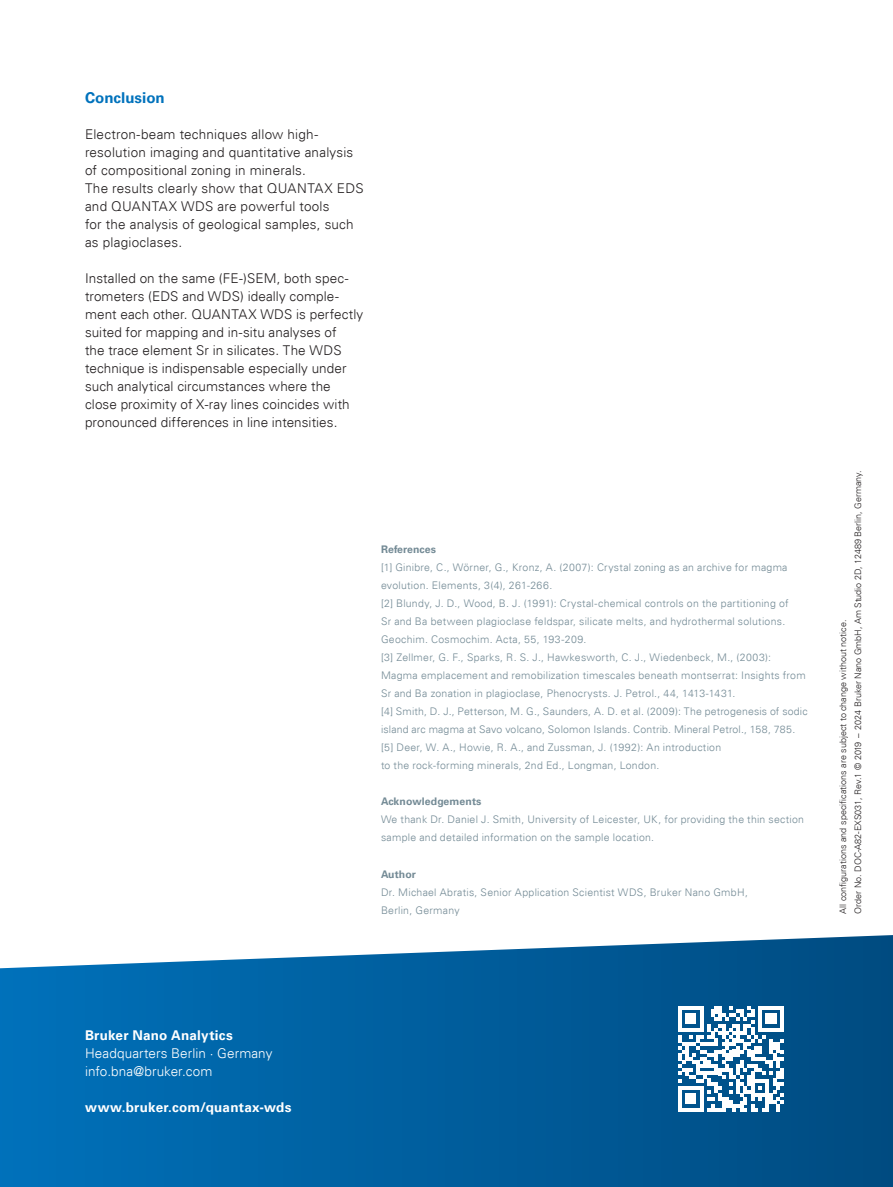
<style>
.page{position:relative;width:893px;height:1187px;background:#fff}
.page>*{position:absolute;margin:0;border:0;box-sizing:border-box;transform-origin:0 0}
.t1{font:700 15px "Univers LT Std";color:#0072bc}
.t2{font:300 13.5px/18px "Univers LT Std";letter-spacing:.01em;color:#231f20}
.t3{font:700 13.5px "Univers LT Std";letter-spacing:.015em;color:#fff}
.t4{font:300 13.5px/18px "Univers LT Std";letter-spacing:.005em;color:#fff}
.t5{font:300 10.5px/18px "Univers LT Std";letter-spacing:.025em;color:#738a95}
.t6{font:700 10.5px "Univers LT Std";letter-spacing:.01em;color:#738a95}
.t7{font:300 9px/15px "Univers LT Std";color:#231f20}
</style>
<div class="page">
<svg style="left:0;top:935px;width:893px;height:251px;background:#1169a4"></svg>
<svg style="left:678px;top:1005px;width:106px;height:106px"></svg>
<h1 class="t1" style="left:85px;top:89px;width:81px">Conclusion</h1>
<p class="t2" style="left:85px;top:125px;width:280px">Electron-beam techniques allow high&shy;resolution imaging and quantitative analysis of compositional zoning in minerals.<br>The results clearly show that QUANTAX EDS and QUANTAX WDS are powerful tools<br>for the analysis of geological samples, such as plagioclases.</p>
<p class="t2" style="left:85px;top:269px;width:280px">Installed on the same (FE-)SEM, both spec&shy;trometers (EDS and WDS) ideally comple&shy;ment each other. QUANTAX WDS is perfectly suited for mapping and in-situ analyses of<br>the trace element Sr in silicates. The WDS technique is indispensable especially under such analytical circumstances where the close proximity of X-ray lines coincides with pronounced differences in line intensities.</p>
<p class="t6" style="left:381px;top:543px;width:57px">References</p>
<p class="t5" style="left:381px;top:558px;width:428px">[1] Ginibre, C., Wörner, G., Kronz, A. (2007): Crystal zoning as an archive for magma evolution. Elements, 3(4), 261-266.<br>[2] Blundy, J. D., Wood, B. J. (1991): Crystal-chemical controls on the partitioning of<br>Sr and Ba between plagioclase feldspar, silicate melts, and hydrothermal solutions.<br>Geochim. Cosmochim. Acta, 55, 193-209.<br>[3] Zellmer, G. F., Sparks, R. S. J., Hawkesworth, C. J., Wiedenbeck, M., (2003):<br>Magma emplacement and remobilization timescales beneath montserrat: Insights from Sr and Ba zonation in plagioclase, Phenocrysts. J. Petrol., 44, 1413-1431.<br>[4] Smith, D. J., Petterson, M. G., Saunders, A. D. et al. (2009): The petrogenesis of sodic island arc magma at Savo volcano, Solomon Islands. Contrib. Mineral Petrol., 158, 785. [5] Deer, W. A., Howie, R. A., and Zussman, J. (1992): An introduction<br>to the rock-forming minerals, 2nd Ed., Longman, London.</p>
<p class="t6" style="left:381px;top:795px;width:102px">Acknowledgements</p>
<p class="t5" style="left:381px;top:810px;width:425px">We thank Dr. Daniel J. Smith, University of Leicester, UK, for providing the thin section sample and detailed information on the sample location.</p>
<p class="t6" style="left:381px;top:867px;width:36px">Author</p>
<p class="t5" style="left:381px;top:882px;width:368px">Dr. Michael Abratis, Senior Application Scientist WDS, Bruker Nano GmbH,<br>Berlin, Germany</p>
<p class="t7" style="left:835px;top:913px;width:444px;rotate:-90deg">All configurations and specifications are subject to change without notice.<br>Order No. DOC-A82-EXS031, Rev.1 © 2019 – 2024 Bruker Nano GmbH, Am Studio 2D, 12489 Berlin, Germany.</p>
<p class="t3" style="left:85px;top:1026px;width:149px">Bruker Nano Analytics</p>
<p class="t4" style="left:85px;top:1043px;width:189px">Headquarters Berlin · Germany info.bna@bruker.com</p>
<p class="t3" style="left:85px;top:1098px;width:208px">www.bruker.com/quantax-wds</p>
</div>
